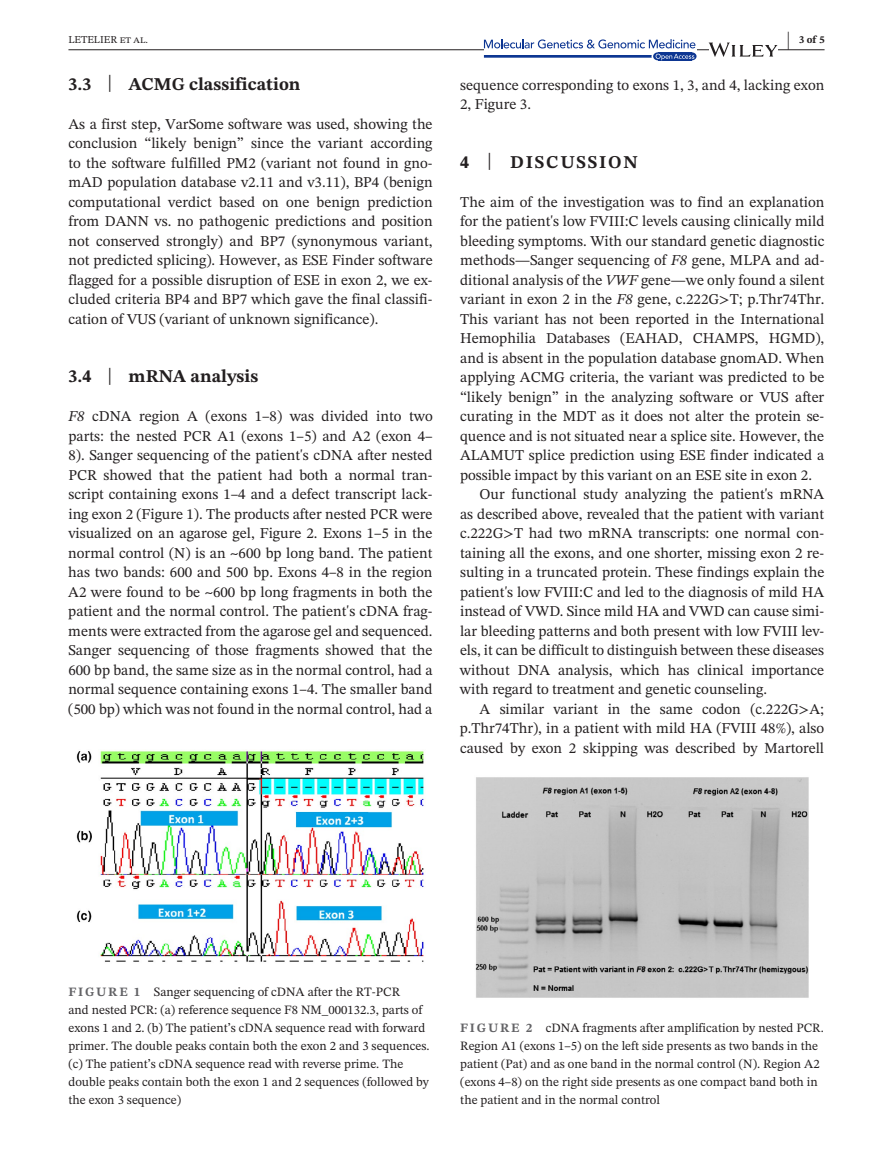
<style>
.page{position:relative;width:893px;height:1174px;background:#fff}
.page>*{position:absolute;margin:0;border:0;box-sizing:border-box;transform-origin:0 0}
.t1{font:700 21px "STIX Two Text";color:#231f20;scale:.42 1}
.t2{font:700 18px "STIX Two Text";color:#231f20}
.t3{font:700 18px "STIX Two Text";letter-spacing:.1em;color:#231f20}
.t4{font:15px/19.5px "STIX Two Text";color:#231f20;text-align:justify}
.t5{font:12.75px/18px "STIX Two Text";color:#231f20}
.t6{font:10.5px "STIX Two Text";color:#231f20}
.t7{font:700 10.5px "STIX Two Text";color:#231f20}
.s1{font-weight:400;font-size:23.7px}
.s2{font-style:italic}
.s3{font-weight:700;color:#636366}
</style>
<div class="page">
<hr style="left:68px;top:49px;width:756px;height:1px;background:#231f20">
<svg style="left:484px;top:39px;width:211px;height:21px"></svg>
<svg style="left:709px;top:43px;width:68px;height:14px"></svg>
<img style="left:76px;top:750px;width:348px;height:212px">
<img style="left:475px;top:777px;width:334px;height:221px">
<h1 class="t1" style="left:787px;top:24px;width:8px">|</h1>
<p class="t6" style="left:68px;top:32px;width:81px">LETELIER et al.</p>
<p class="t7" style="left:799px;top:32px;width:27px">3 of 5</p>
<p class="t2" style="left:68px;top:71px;width:234px">3.3 <span class="s1">|</span> ACMG classification</p>
<p class="t4" style="left:68px;top:114px;width:366px">As a first step, VarSome software was used, showing the conclusion “likely benign” since the variant according to the software fulfilled PM2 (variant not found in gno&shy;mAD population database v2.11 and v3.11), BP4 (benign computational verdict based on one benign prediction from DANN vs. no pathogenic predictions and position not conserved strongly) and BP7 (synonymous variant, not predicted splicing). However, as ESE Finder software flagged for a possible disruption of ESE in exon 2, we ex&shy;cluded criteria BP4 and BP7 which gave the final classifi&shy;cation of VUS (variant of unknown significance).</p>
<p class="t4" style="left:460px;top:75px;width:366px">sequence corresponding to exons 1, 3, and 4, lacking exon<br>2, Figure 3.</p>
<p class="t3" style="left:460px;top:149px;width:179px">4 <span class="s1">|</span> DISCUSSION</p>
<p class="t4" style="left:460px;top:192px;width:366px">The aim of the investigation was to find an explanation</p>
<p class="t4" style="left:460px;top:211px;width:366px">for the patient's low FVIII:C levels causing clinically mild</p>
<p class="t4" style="left:460px;top:231px;width:366px">bleeding symptoms. With our standard genetic diagnostic</p>
<p class="t4" style="left:460px;top:250px;width:366px">methods—Sanger sequencing of <span class="s2">F8</span> gene, MLPA and ad-</p>
<p class="t4" style="left:460px;top:270px;width:366px">ditional analysis of the <span class="s2">VWF</span> gene—we only found a silent</p>
<p class="t4" style="left:460px;top:289px;width:366px">variant in exon 2 in the <span class="s2">F8</span> gene, c.222G&gt;T; p.Thr74Thr.</p>
<p class="t4" style="left:460px;top:309px;width:366px">This variant has not been reported in the International</p>
<p class="t4" style="left:460px;top:328px;width:366px">Hemophilia Databases (EAHAD, CHAMPS, HGMD),</p>
<p class="t4" style="left:460px;top:348px;width:366px">and is absent in the population database gnomAD. When</p>
<p class="t4" style="left:460px;top:367px;width:366px">applying ACMG criteria, the variant was predicted to be</p>
<p class="t4" style="left:460px;top:387px;width:366px">“likely benign” in the analyzing software or VUS after</p>
<p class="t4" style="left:460px;top:406px;width:366px">curating in the MDT as it does not alter the protein se-</p>
<p class="t4" style="left:460px;top:426px;width:366px">quence and is not situated near a splice site. However, the</p>
<p class="t4" style="left:460px;top:445px;width:366px">ALAMUT splice prediction using ESE finder indicated a</p>
<p class="t4" style="left:460px;top:465px;width:353px">possible impact by this variant on an ESE site in exon 2.</p>
<p class="t4" style="left:480px;top:484px;width:346px">Our functional study analyzing the patient's mRNA</p>
<p class="t4" style="left:460px;top:504px;width:366px">as described above, revealed that the patient with variant</p>
<p class="t4" style="left:460px;top:523px;width:366px">c.222G&gt;T had two mRNA transcripts: one normal con-</p>
<p class="t4" style="left:460px;top:543px;width:366px">taining all the exons, and one shorter, missing exon 2 re-</p>
<p class="t4" style="left:460px;top:562px;width:366px">sulting in a truncated protein. These findings explain the</p>
<p class="t4" style="left:460px;top:582px;width:366px">patient's low FVIII:C and led to the diagnosis of mild HA</p>
<p class="t4" style="left:460px;top:601px;width:366px">instead of VWD. Since mild HA and VWD can cause simi-</p>
<p class="t4" style="left:460px;top:621px;width:366px">lar bleeding patterns and both present with low FVIII lev-</p>
<p class="t4" style="left:460px;top:640px;width:366px">els, it can be difficult to distinguish between these diseases</p>
<p class="t4" style="left:460px;top:660px;width:366px">without DNA analysis, which has clinical importance</p>
<p class="t4" style="left:460px;top:679px;width:309px">with regard to treatment and genetic counseling.</p>
<p class="t4" style="left:479px;top:699px;width:346px">A similar variant in the same codon (c.222G&gt;A;</p>
<p class="t4" style="left:460px;top:718px;width:366px">p.Thr74Thr), in a patient with mild HA (FVIII 48%), also</p>
<p class="t4" style="left:460px;top:738px;width:366px">caused by exon 2 skipping was described by Martorell</p>
<p class="t2" style="left:68px;top:363px;width:191px">3.4 <span class="s1">|</span> mRNA analysis</p>
<p class="t4" style="left:68px;top:406px;width:366px"><span class="s2">F8</span> cDNA region A (exons 1–8) was divided into two parts: the nested PCR A1 (exons 1–5) and A2 (exon 4– 8). Sanger sequencing of the patient's cDNA after nested PCR showed that the patient had both a normal tran&shy;script containing exons 1–4 and a defect transcript lack&shy;ing exon 2 (Figure 1). The products after nested PCR were visualized on an agarose gel, Figure 2. Exons 1–5 in the normal control (N) is an ~600 bp long band. The patient has two bands: 600 and 500 bp. Exons 4–8 in the region A2 were found to be ~600 bp long fragments in both the patient and the normal control. The patient's cDNA frag&shy;ments were extracted from the agarose gel and sequenced.<br>Sanger sequencing of those fragments showed that the 600 bp band, the same size as in the normal control, had a normal sequence containing exons 1–4. The smaller band (500 bp) which was not found in the normal control, had a</p>
<p class="t5" style="left:68px;top:982px;width:363px"><span class="s3">FIGURE 1</span> Sanger sequencing of cDNA after the RT-PCR<br>and nested PCR: (a) reference sequence F8 NM_000132.3, parts of exons 1 and 2. (b) The patient’s cDNA sequence read with forward primer. The double peaks contain both the exon 2 and 3 sequences. (c) The patient’s cDNA sequence read with reverse prime. The double peaks contain both the exon 1 and 2 sequences (followed by the exon 3 sequence)</p>
<p class="t5" style="left:460px;top:1018px;width:365px"><span class="s3">FIGURE 2</span> cDNA fragments after amplification by nested PCR.<br>Region A1 (exons 1–5) on the left side presents as two bands in the patient (Pat) and as one band in the normal control (N). Region A2 (exons 4–8) on the right side presents as one compact band both in the patient and in the normal control</p>
</div>
